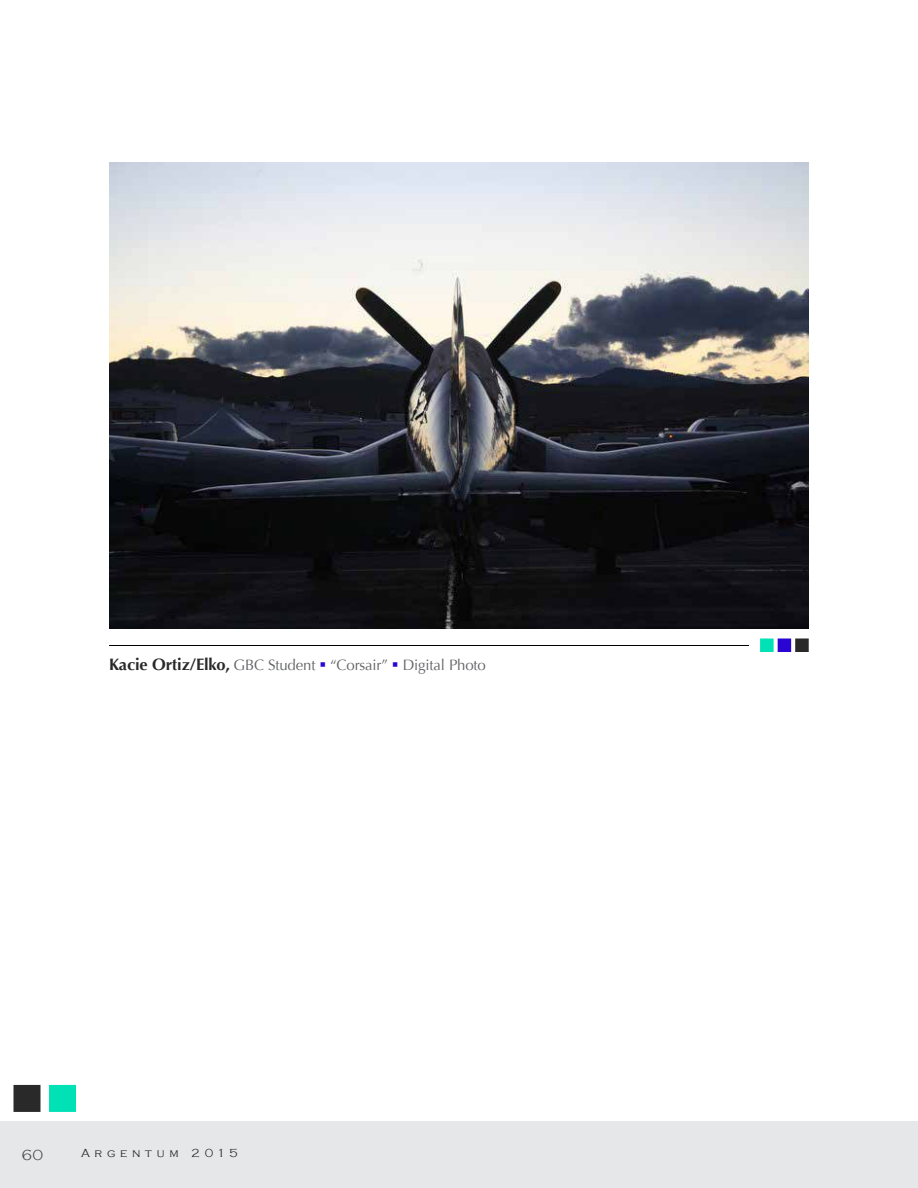
<style>
.page{position:relative;width:918px;height:1188px;background:#fff}
.page>*{position:absolute;margin:0;border:0;box-sizing:border-box;transform-origin:0 0}
.t1{font:15px "Optima";letter-spacing:-.01em;color:#636466}
.t2{font:300 15px "Copperplate Gothic";color:#494949}
.t3{font:300 12px "Copperplate Gothic";letter-spacing:.4em;color:#292929}
.s1{font-weight:700;font-size:16.5px;color:#292929}
.s2{color:#2a04d3}
</style>
<div class="page">
<div style="left:0;top:1121px;width:918px;height:67px;background:#e6e7e8"></div>
<svg style="left:14px;top:1085px;width:27px;height:27px"></svg>
<svg style="left:49px;top:1085px;width:27px;height:27px"></svg>
<hr style="left:109px;top:645px;width:647px;height:1px;background:#000">
<div style="left:750px;top:628px;width:69px;height:31px;background:#fff"></div>
<svg style="left:760px;top:639px;width:49px;height:13px"></svg>
<img style="left:109px;top:162px;width:700px;height:467px">
<p class="t1" style="left:109px;top:656px;width:378px"><span class="s1">Kacie Ortiz/Elko,</span> GBC Student <span class="s2">▪</span> “Corsair” <span class="s2">▪</span> Digital Photo</p>
<p class="t2" style="left:22px;top:1147px;width:23px">60</p>
<p class="t3" style="left:81px;top:1147px;width:158px">Argentum 2015</p>
</div>
